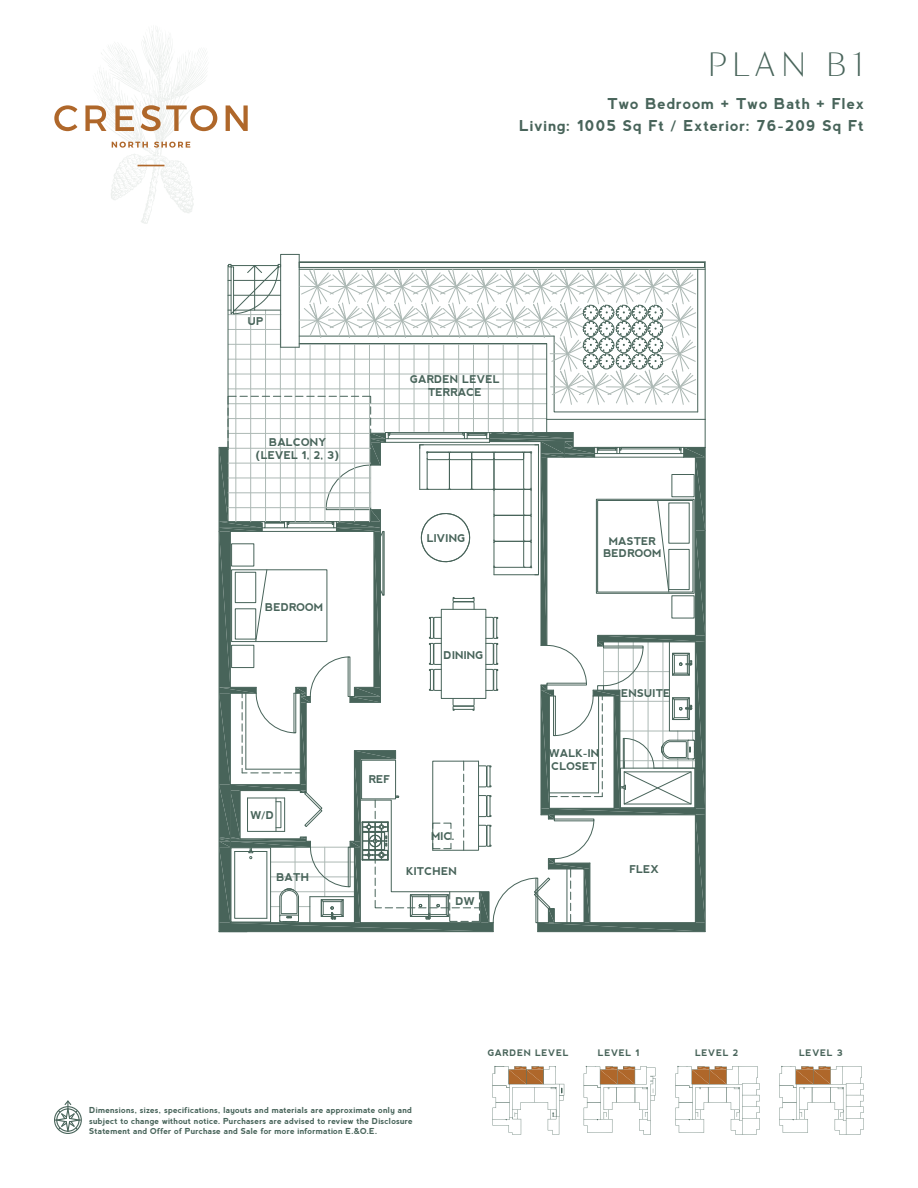
<style>
.page{position:relative;width:918px;height:1188px;background:#fff}
.page>*{position:absolute;margin:0;border:0;box-sizing:border-box;transform-origin:0 0}
.t1{font:300 30px "Sang Bleu Sans";letter-spacing:.2em;color:#48645a}
.t2{font:700 15px/22.5px "nevis";letter-spacing:.05em;color:#48645a;text-align:right}
.t3{font:700 10.8px/12.9px "nevis";color:#48645a;text-align:center}
.t4{font:700 9px "nevis";letter-spacing:.06em;color:#48645a}
.t5{font:700 8.25px/10.5px "nevis";letter-spacing:.02em;color:#48645a;text-align:justify}
</style>
<div class="page">
<svg style="left:54px;top:1101px;width:28px;height:33px"></svg>
<svg style="left:219px;top:254px;width:487px;height:678px"></svg>
<svg style="left:492px;top:1066px;width:73px;height:69px"></svg>
<svg style="left:584px;top:1066px;width:72px;height:69px"></svg>
<svg style="left:675px;top:1066px;width:85px;height:69px"></svg>
<svg style="left:779px;top:1066px;width:85px;height:69px"></svg>
<svg style="left:54px;top:28px;width:194px;height:196px"></svg>
<h1 class="t1" style="left:707px;top:46px;width:158px">PLAN B1</h1>
<h2 class="t2" style="left:519px;top:92px;width:346px">Two Bedroom + Two Bath + Flex<br>Living: 1005 Sq Ft / Exterior: 76-209 Sq Ft</h2>
<h3 class="t3" style="left:248px;top:315px;width:17px">UP</h3>
<h3 class="t3" style="left:256px;top:436px;width:85px">BALCONY (LEVEL 1, 2, 3)</h3>
<h3 class="t3" style="left:265px;top:601px;width:60px">BEDROOM</h3>
<h3 class="t3" style="left:410px;top:373px;width:91px">GARDEN LEVEL<br>TERRACE</h3>
<h3 class="t3" style="left:427px;top:531px;width:40px">LIVING</h3>
<h3 class="t3" style="left:444px;top:649px;width:41px">DINING</h3>
<h3 class="t3" style="left:250px;top:808px;width:25px">W/D</h3>
<h3 class="t3" style="left:276px;top:870px;width:34px">BATH</h3>
<h3 class="t3" style="left:369px;top:773px;width:23px">REF</h3>
<h3 class="t3" style="left:431px;top:829px;width:25px">MIC.</h3>
<h3 class="t3" style="left:406px;top:865px;width:52px">KITCHEN</h3>
<h3 class="t3" style="left:455px;top:895px;width:21px">DW</h3>
<h3 class="t3" style="left:603px;top:535px;width:60px;line-height:11.6px">MASTER<br>BEDROOM</h3>
<h3 class="t3" style="left:549px;top:747px;width:52px;text-align:left">WALK-IN<br>CLOSET</h3>
<h3 class="t3" style="left:621px;top:686px;width:51px">ENSUITE</h3>
<h3 class="t3" style="left:630px;top:863px;width:31px">FLEX</h3>
<p class="t4" style="left:488px;top:1048px;width:82px">GARDEN LEVEL</p>
<p class="t4" style="left:598px;top:1048px;width:43px">LEVEL 1</p>
<p class="t4" style="left:695px;top:1048px;width:45px">LEVEL 2</p>
<p class="t4" style="left:799px;top:1048px;width:45px">LEVEL 3</p>
<p class="t5" style="left:89px;top:1105px;width:325px">Dimensions, sizes, specifications, layouts and materials are approximate only and subject to change without notice. Purchasers are advised to review the Disclosure Statement and Offer of Purchase and Sale for more information E.&amp;O.E.</p>
</div>
